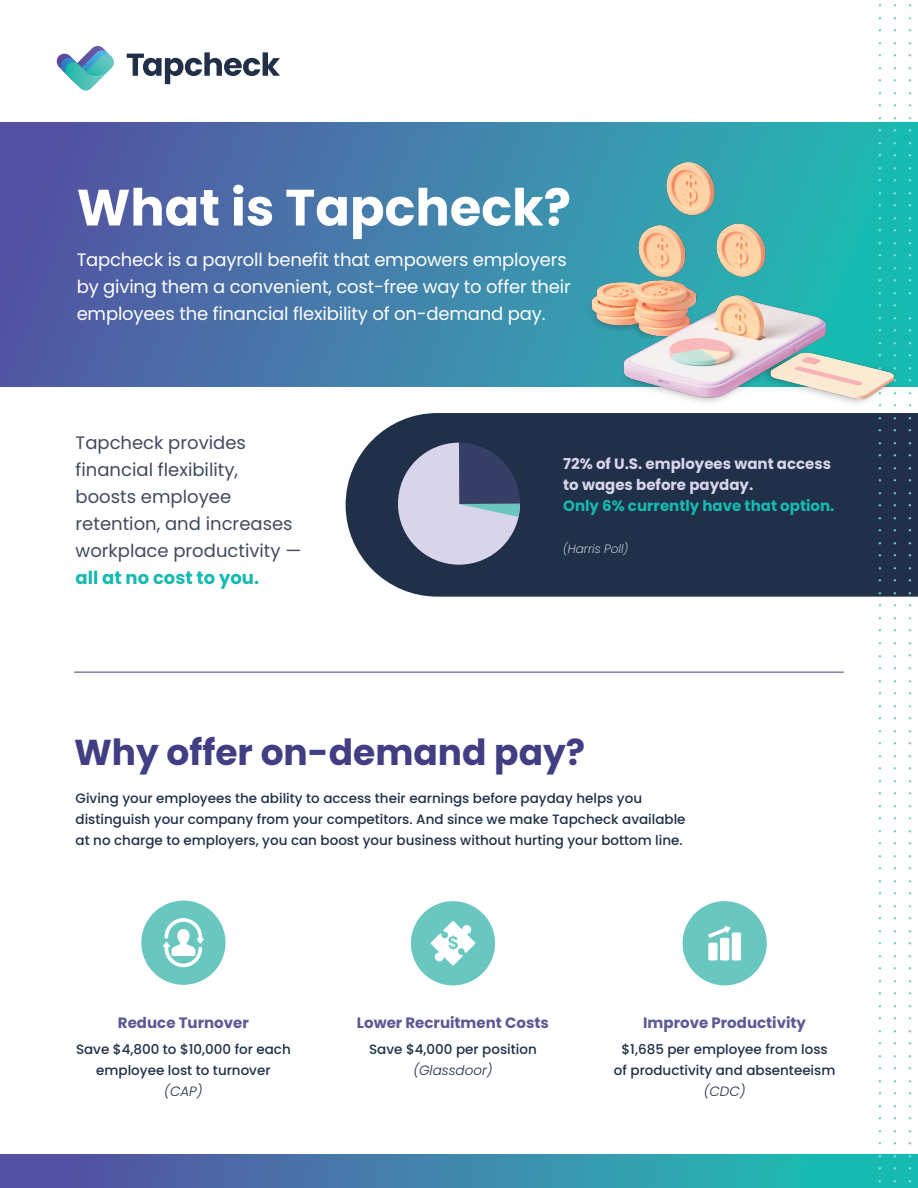
<style>
.page{position:relative;width:918px;height:1188px;background:#fff}
.page>*{position:absolute;margin:0;border:0;box-sizing:border-box;transform-origin:0 0}
.t1{font:700 51px "Poppins";color:#fff}
.t2{font:700 36px "Poppins";color:#413e83}
.t3{font:19.95px "Minion Pro";color:#69c7c0}
.t4{font:18px/27px "Poppins";letter-spacing:-.01em;color:#fff}
.t5{font:18px/27px "Poppins";color:#424a5f}
.t6{font:700 18px "Poppins";color:#17bab1}
.t7{font:700 15px "Poppins";color:#5d5995}
.t8{font:700 15px/21px "Poppins";color:#d8d5eb}
.t9{font:700 15px "Poppins";color:#17bab1}
.t10{font:500 13.5px/21px "Poppins";color:#1f3048;text-align:center}
.t11{font:italic 300 13.5px "Poppins";color:#1f3048}
.t12{font:italic 200 12px "Poppins";color:#fff}
</style>
<div class="page">
<svg style="left:0;top:123px;width:564px;height:264px;background:#4772a8"></svg>
<div style="left:0;top:1155px;width:918px;height:33px;background:linear-gradient(to right,#5c4aa2,#1ac5b4)"></div>
<svg style="left:127px;top:52px;width:153px;height:32px"></svg>
<svg style="left:56px;top:46px;width:58px;height:45px"></svg>
<div style="left:141px;top:901px;width:85px;height:84px;background:#69c7c0;border-radius:50%"></div>
<svg style="left:163px;top:918px;width:41px;height:49px"></svg>
<div style="left:411px;top:901px;width:84px;height:84px;background:#69c7c0;border-radius:50%"></div>
<svg style="left:431px;top:921px;width:44px;height:45px"></svg>
<div style="left:683px;top:901px;width:84px;height:84px;background:#69c7c0;border-radius:50%"></div>
<svg style="left:708px;top:926px;width:33px;height:35px"></svg>
<div style="left:346px;top:413px;width:572px;height:184px;background:#1f3048"></div>
<svg style="left:392px;top:436px;width:134px;height:135px;background:#7a829b"></svg>
<hr style="left:74px;top:672px;width:770px;height:1px;background:#413e83">
<img style="left:564px;top:122px;width:354px;height:342px">
<h1 class="t1" style="left:77px;top:178px;width:496px">What is Tapcheck?</h1>
<h3 class="t4" style="left:77px;top:246px;width:496px">Tapcheck is a payroll benefit that empowers employers by giving them a convenient, cost-free way to offer their employees the financial flexibility of on-demand pay.</h3>
<h3 class="t5" style="left:76px;top:430px;width:227px">Tapcheck provides financial flexibility, boosts employee retention, and increases workplace productivity —</h3>
<h3 class="t6" style="left:76px;top:568px;width:185px">all at no cost to you.</h3>
<p class="t8" style="left:563px;top:453px;width:270px">72% of U.S. employees want access to wages before payday.</p>
<p class="t9" style="left:563px;top:497px;width:273px">Only 6% currently have that option.</p>
<p class="t12" style="left:563px;top:541px;width:66px">(Harris Poll)</p>
<h2 class="t2" style="left:74px;top:732px;width:513px">Why offer on-demand pay?</h2>
<p class="t10" style="left:76px;top:788px;width:612px;text-align:left">Giving your employees the ability to access their earnings before payday helps you distinguish your company from your competitors. And since we make Tapcheck available at no charge to employers, you can boost your business without hurting your bottom line.</p>
<p class="t7" style="left:118px;top:1014px;width:132px">Reduce Turnover</p>
<p class="t10" style="left:76px;top:1039px;width:216px">Save $4,800 to $10,000 for each employee lost to turnover</p>
<p class="t11" style="left:164px;top:1084px;width:40px">(CAP)</p>
<p class="t7" style="left:357px;top:1014px;width:194px">Lower Recruitment Costs</p>
<p class="t10" style="left:369px;top:1039px;width:169px">Save $4,000 per position</p>
<p class="t11" style="left:413px;top:1063px;width:81px">(Glassdoor)</p>
<p class="t7" style="left:643px;top:1014px;width:164px">Improve Productivity</p>
<p class="t10" style="left:614px;top:1039px;width:223px">$1,685 per employee from loss of productivity and absenteeism</p>
<p class="t11" style="left:704px;top:1084px;width:43px">(CDC)</p>
<h3 class="t3" style="left:899px;top:3px;width:1182px;rotate:90deg">...............................................................................................</h3>
<h3 class="t3" style="left:914px;top:3px;width:1182px;rotate:90deg">...............................................................................................</h3>
<h3 class="t3" style="left:929px;top:3px;width:1182px;rotate:90deg">........................ ......................................................................</h3>
</div>
